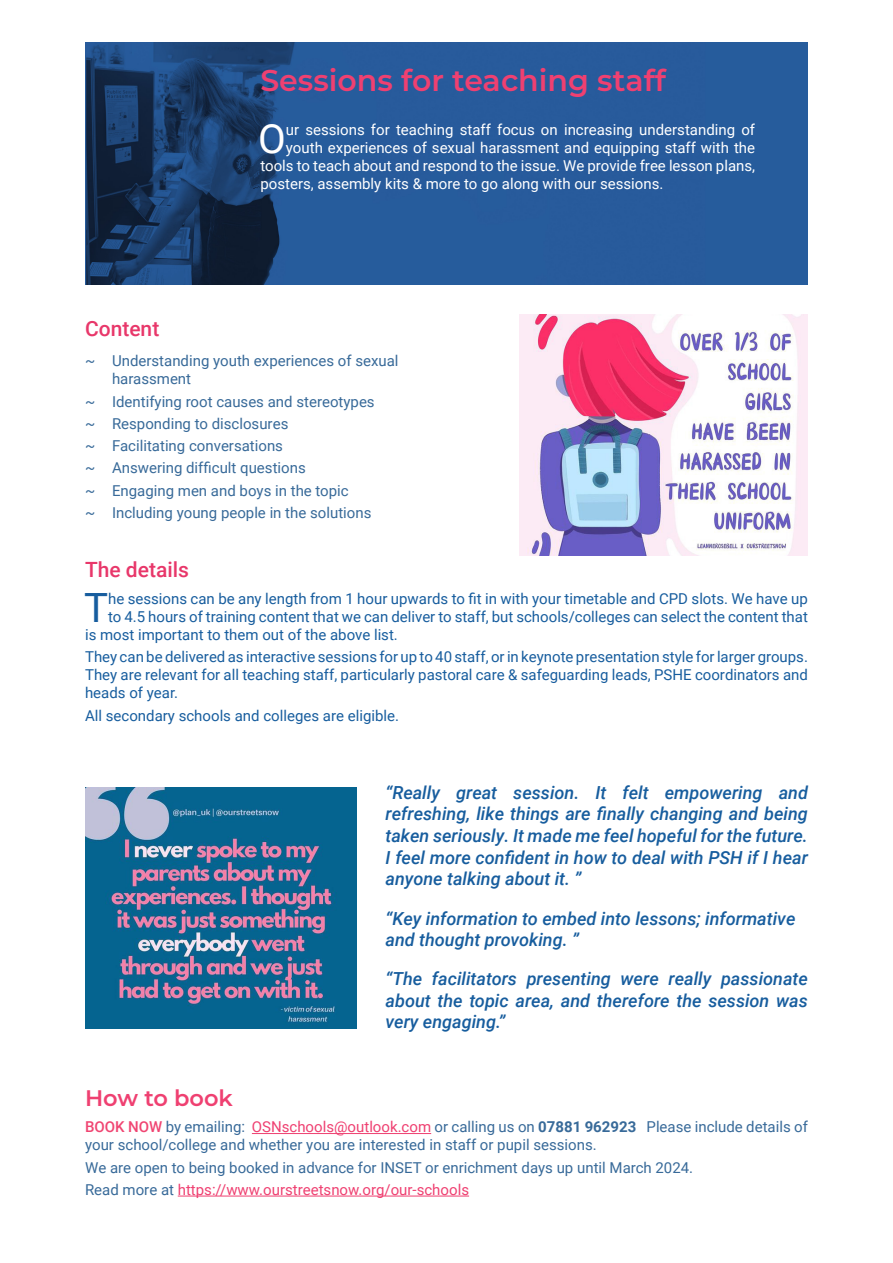
<style>
.page{position:relative;width:893px;height:1263px;background:#fff}
.page>*{position:absolute;margin:0;border:0;box-sizing:border-box;transform-origin:0 0}
.Body_12_Blue{font:40.35px "Roboto";color:#fff}
.Body_12_Blue-2{font:40.35px "Roboto";color:#175d9e}
.Body_Header_Pink{font:600 30px "Montserrat";color:#ef4071}
.Body_Header_Pink-2{font:600 22.5px "Montserrat";color:#ef4071}
.Sub_head_blue{font:500 21px "Roboto";color:#e8376a}
.Body_12_Blue-3{font:italic 500 18px/21.6px "Roboto";color:#175d9e;text-align:justify}
.Body_12_Blue-4{font:15px/18px "Roboto";color:#175d9e;text-align:justify}
.Body_12_Blue-5{font:15px/18px "Roboto";color:#386a99}
.Body_12_Blue-6{font:15px "Roboto";color:#fff}
.Body_12_Blue-7{font:15px "Roboto";color:#ef4071}
.s1{font-weight:500;color:#f04572}
.s2{color:#ef4071}
.s3{font-weight:700}
.s4{color:#386a99}
</style>
<div class="page">
<img style="left:85px;top:43px;width:723px;height:241px">
<hr style="left:252px;top:1133px;width:179px;height:1px;background:#ef4071">
<hr style="left:178px;top:1196px;width:291px;height:1px;background:#ef4071">
<img style="left:520px;top:314px;width:288px;height:241px">
<img style="left:85px;top:787px;width:272px;height:241px">
<p class="Body_Header_Pink" style="left:260px;top:59px;width:407px">Sessions for teaching staff</p>
<p class="Sub_head_blue" style="left:85px;top:314px;width:76px">Content</p>
<p class="Body_12_Blue" style="left:258px;top:110px;width:29px">O</p>
<p class="Body_12_Blue-6" style="left:286px;top:119px;width:471px">ur sessions for teaching staff focus on increasing understanding of</p>
<p class="Body_12_Blue-6" style="left:286px;top:137px;width:471px">youth experiences of sexual harassment and equipping staff with the</p>
<p class="Body_12_Blue-6" style="left:260px;top:155px;width:496px">tools to teach about and respond to the issue. We provide free lesson plans,</p>
<p class="Body_12_Blue-6" style="left:260px;top:173px;width:404px">posters, assembly kits &amp; more to go along with our sessions.</p>
<p class="Body_12_Blue-5" style="left:112px;top:351px;width:288px;text-indent:-27px">~ Understanding youth experiences of sexual harassment</p>
<p class="Body_12_Blue-5" style="left:85px;top:392px;width:291px">~ Identifying root causes and stereotypes</p>
<p class="Body_12_Blue-5" style="left:85px;top:414px;width:205px">~ Responding to disclosures</p>
<p class="Body_12_Blue-5" style="left:85px;top:436px;width:199px">~ Facilitating conversations</p>
<p class="Body_12_Blue-5" style="left:85px;top:458px;width:222px">~ Answering difficult questions</p>
<p class="Body_12_Blue-5" style="left:85px;top:481px;width:265px">~ Engaging men and boys in the topic</p>
<p class="Body_12_Blue-5" style="left:85px;top:503px;width:288px">~ Including young people in the solutions</p>
<p class="Sub_head_blue" style="left:85px;top:554px;width:105px">The details</p>
<p class="Body_12_Blue-2" style="left:84px;top:579px;width:26px">T</p>
<p class="Body_12_Blue-4" style="left:108px;top:589px;width:701px">he sessions can be any length from 1 hour upwards to fit in with your timetable and CPD slots. We have up</p>
<p class="Body_12_Blue-4" style="left:108px;top:607px;width:701px">to 4.5 hours of training content that we can deliver to staff, but schools/colleges can select the content that</p>
<p class="Body_12_Blue-4" style="left:85px;top:625px;width:314px">is most important to them out of the above list.</p>
<p class="Body_12_Blue-4" style="left:85px;top:647px;width:724px">They can be delivered as interactive sessions for up to 40 staff, or in keynote presentation style for larger groups.<br>They are relevant for all teaching staff, particularly pastoral care &amp; safeguarding leads, PSHE coordinators and heads of year.</p>
<p class="Body_12_Blue-4" style="left:85px;top:706px;width:315px">All secondary schools and colleges are eligible.</p>
<p class="Body_12_Blue-3" style="left:386px;top:781px;width:424px">“Really great session. It felt empowering and refreshing, like things are finally changing and being taken seriously. It made me feel hopeful for the future.<br>I feel more confident in how to deal with PSH if I hear anyone talking about it. ”</p>
<p class="Body_12_Blue-3" style="left:386px;top:907px;width:411px">“Key information to embed into lessons; informative and thought provoking. ”</p>
<p class="Body_Header_Pink-2" style="left:85px;top:1082px;width:149px">How to book</p>
<p class="Body_12_Blue-3" style="left:386px;top:967px;width:424px">“The facilitators presenting were really passionate about the topic area, and therefore the session was very engaging.”</p>
<p class="Body_12_Blue-5" style="left:85px;top:1117px;width:724px"><span class="s1">BOOK NOW</span> by emailing: <span class="s2">OSNschools@outlook.com</span> or calling us on <span class="s3">07881 962923</span> Please include details of your school/college and whether you are interested in staff or pupil sessions.</p>
<p class="Body_12_Blue-5" style="left:85px;top:1158px;width:610px">We are open to being booked in advance for INSET or enrichment days up until March 2024.</p>
<p class="Body_12_Blue-7" style="left:85px;top:1179px;width:385px"><span class="s4">Read more at</span> https://www.ourstreetsnow.org/our-schools</p>
</div>
